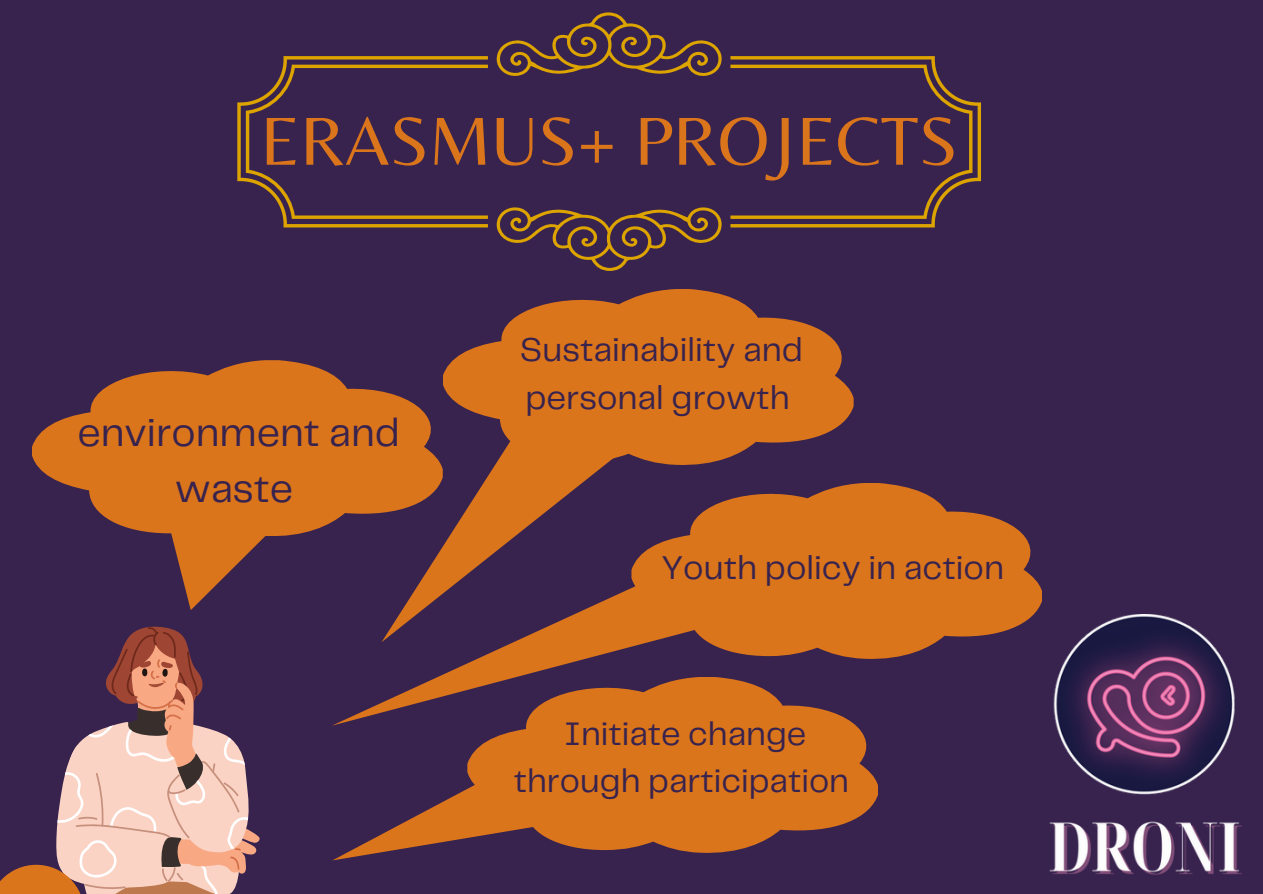
<style>
.page{position:relative;width:1263px;height:894px;background:#fff}
.page>*{position:absolute;margin:0;border:0;box-sizing:border-box;transform-origin:0 0}
.t1{font:70.5px "Belleza";color:#db751b}
.t2{font:40.5px/55.9px "Telegraf";color:#38234e;text-align:center}
.t3{font:34.2px/47.2px "Telegraf";color:#38234e}
.t4{font:33.75px/46.7px "Telegraf";color:#38234e;text-align:center}
</style>
<div class="page">
<div style="left:0;top:0;width:1263px;height:893px;background:#38234e"></div>
<svg style="left:730px;top:56px;width:251px;height:171px"></svg>
<svg style="left:237px;top:56px;width:251px;height:171px"></svg>
<svg style="left:497px;top:12px;width:225px;height:64px"></svg>
<svg style="left:497px;top:207px;width:225px;height:64px"></svg>
<svg style="left:56px;top:626px;width:204px;height:267px"></svg>
<svg style="left:32px;top:360px;width:349px;height:170px;fill:#db751b"></svg>
<svg style="left:381px;top:391px;width:224px;height:153px;fill:#db751b"></svg>
<svg style="left:443px;top:289px;width:410px;height:176px;fill:#db751b"></svg>
<svg style="left:333px;top:789px;width:134px;height:71px"></svg>
<svg style="left:333px;top:544px;width:298px;height:181px"></svg>
<svg style="left:631px;top:483px;width:411px;height:175px;fill:#db751b"></svg>
<svg style="left:467px;top:676px;width:411px;height:176px;fill:#db751b"></svg>
<svg style="left:0;top:864px;width:84px;height:29px;background:#c7763b"></svg>
<svg style="left:136px;top:394px;width:213px;height:216px;fill:#db751b"></svg>
<img style="left:1012px;top:614px;width:230px;height:261px">
<h1 class="t1" style="left:260px;top:99px;width:699px">ERASMUS+ PROJECTS</h1>
<p class="t2" style="left:77px;top:407px;width:324px">environment and waste</p>
<h2 class="t3" style="left:520px;top:328px;width:285px">Sustainability and personal growth</h2>
<p class="t3" style="left:661px;top:545px;width:344px">Youth policy in action</p>
<p class="t4" style="left:514px;top:712px;width:337px">Initiate change through participation</p>
</div>
